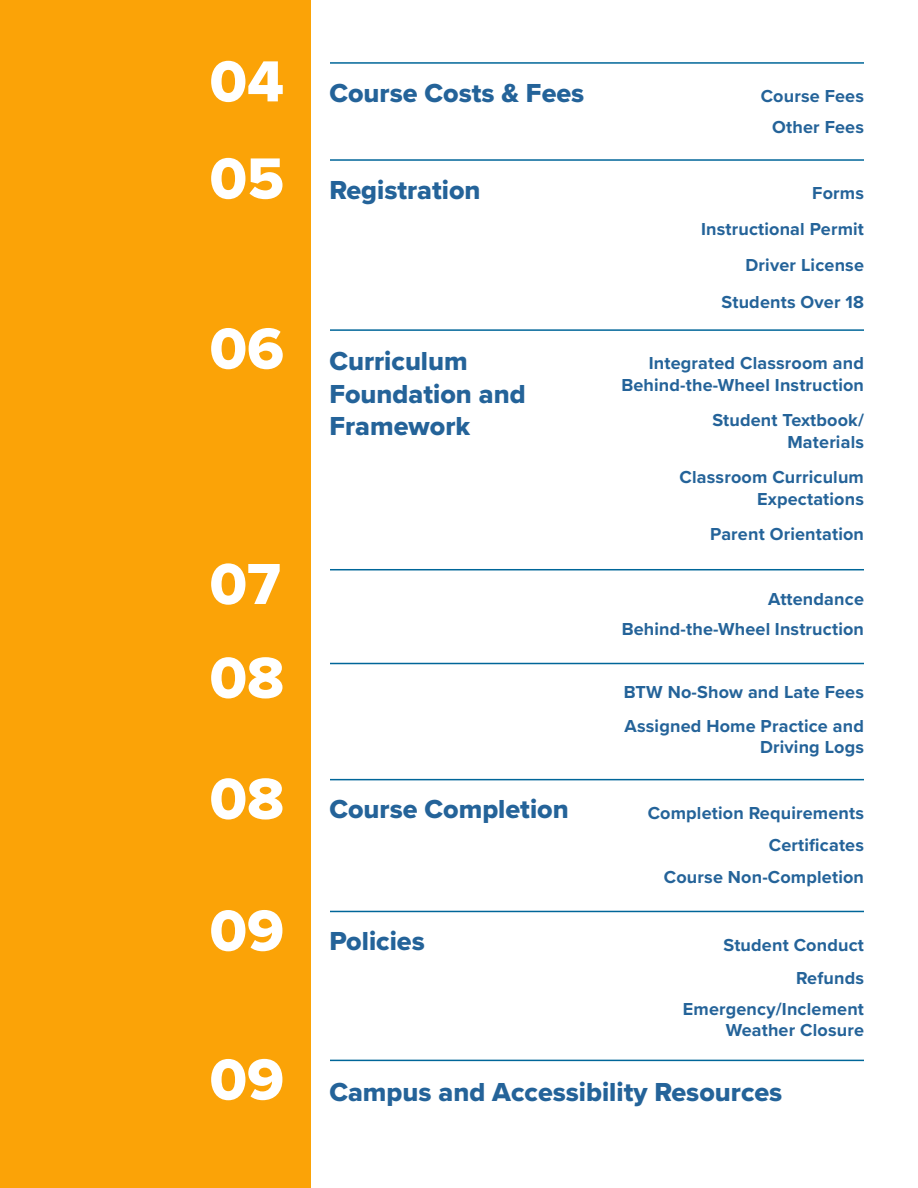
<style>
.page{position:relative;width:918px;height:1188px;background:#fff}
.page>*{position:absolute;margin:0;border:0;box-sizing:border-box;transform-origin:0 0}
.t1{font:60px/97.1px "Proxima Nova Extrabld";color:#fff}
.t2{font:27px/32.4px "Proxima Nova Extrabld";color:#246399}
.t3{font:700 18px/21.6px "Proxima Nova";letter-spacing:.01em;color:#246399;text-align:right}
</style>
<div class="page">
<div style="left:0;top:0;width:310px;height:1188px;background:#fba307"></div>
<hr style="left:330px;top:62px;width:534px;height:2px;background:#069">
<hr style="left:330px;top:159px;width:534px;height:2px;background:#069">
<hr style="left:330px;top:329px;width:534px;height:2px;background:#069">
<hr style="left:330px;top:569px;width:534px;height:1px;background:#069">
<hr style="left:330px;top:663px;width:534px;height:1px;background:#069">
<hr style="left:330px;top:779px;width:534px;height:1px;background:#069">
<hr style="left:330px;top:911px;width:534px;height:1px;background:#069">
<hr style="left:330px;top:1060px;width:534px;height:1px;background:#069">
<h1 class="t1" style="left:210px;top:32px;width:76px">04<br>05</h1>
<h1 class="t1" style="left:210px;top:299px;width:76px">06</h1>
<h1 class="t1" style="left:210px;top:536px;width:76px;line-height:93.8px">07<br>08</h1>
<h1 class="t1" style="left:210px;top:732px;width:76px;line-height:131.9px">08<br>09</h1>
<h1 class="t1" style="left:210px;top:1030px;width:76px">09</h1>
<h2 class="t2" style="left:329px;top:76px;width:256px">Course Costs &amp; Fees</h2>
<h2 class="t2" style="left:329px;top:173px;width:153px">Registration</h2>
<h2 class="t2" style="left:329px;top:345px;width:198px">Curriculum<br>Foundation and<br>Framework</h2>
<h2 class="t2" style="left:329px;top:793px;width:241px">Course Completion</h2>
<h2 class="t2" style="left:329px;top:925px;width:97px">Policies</h2>
<p class="t3" style="left:761px;top:85px;width:105px">Course Fees</p>
<p class="t3" style="left:772px;top:116px;width:93px">Other Fees</p>
<p class="t3" style="left:812px;top:182px;width:53px">Forms</p>
<p class="t3" style="left:701px;top:218px;width:164px">Instructional Permit</p>
<p class="t3" style="left:746px;top:253px;width:120px">Driver License</p>
<p class="t3" style="left:722px;top:290px;width:144px">Students Over 18</p>
<p class="t3" style="left:621px;top:352px;width:244px">Integrated Classroom and<br>Behind-the-Wheel Instruction</p>
<p class="t3" style="left:712px;top:409px;width:153px">Student Textbook/<br>Materials</p>
<p class="t3" style="left:680px;top:466px;width:186px">Classroom Curriculum<br>Expectations</p>
<p class="t3" style="left:710px;top:523px;width:155px">Parent Orientation</p>
<p class="t3" style="left:622px;top:583px;width:244px;line-height:30.9px">Attendance<br>Behind-the-Wheel Instruction</p>
<p class="t3" style="left:624px;top:681px;width:242px">BTW No-Show and Late Fees</p>
<p class="t3" style="left:625px;top:714px;width:241px">Assigned Home Practice and<br>Driving Logs</p>
<p class="t3" style="left:648px;top:802px;width:218px">Completion Requirements</p>
<p class="t3" style="left:769px;top:834px;width:97px">Certificates</p>
<p class="t3" style="left:664px;top:866px;width:202px">Course Non-Completion</p>
<p class="t3" style="left:724px;top:933px;width:142px">Student Conduct</p>
<p class="t3" style="left:796px;top:967px;width:69px">Refunds</p>
<p class="t3" style="left:683px;top:997px;width:183px">Emergency/Inclement<br>Weather Closure</p>
<h2 class="t2" style="left:329px;top:1075px;width:454px">Campus and Accessibility Resources</h2>
</div>
